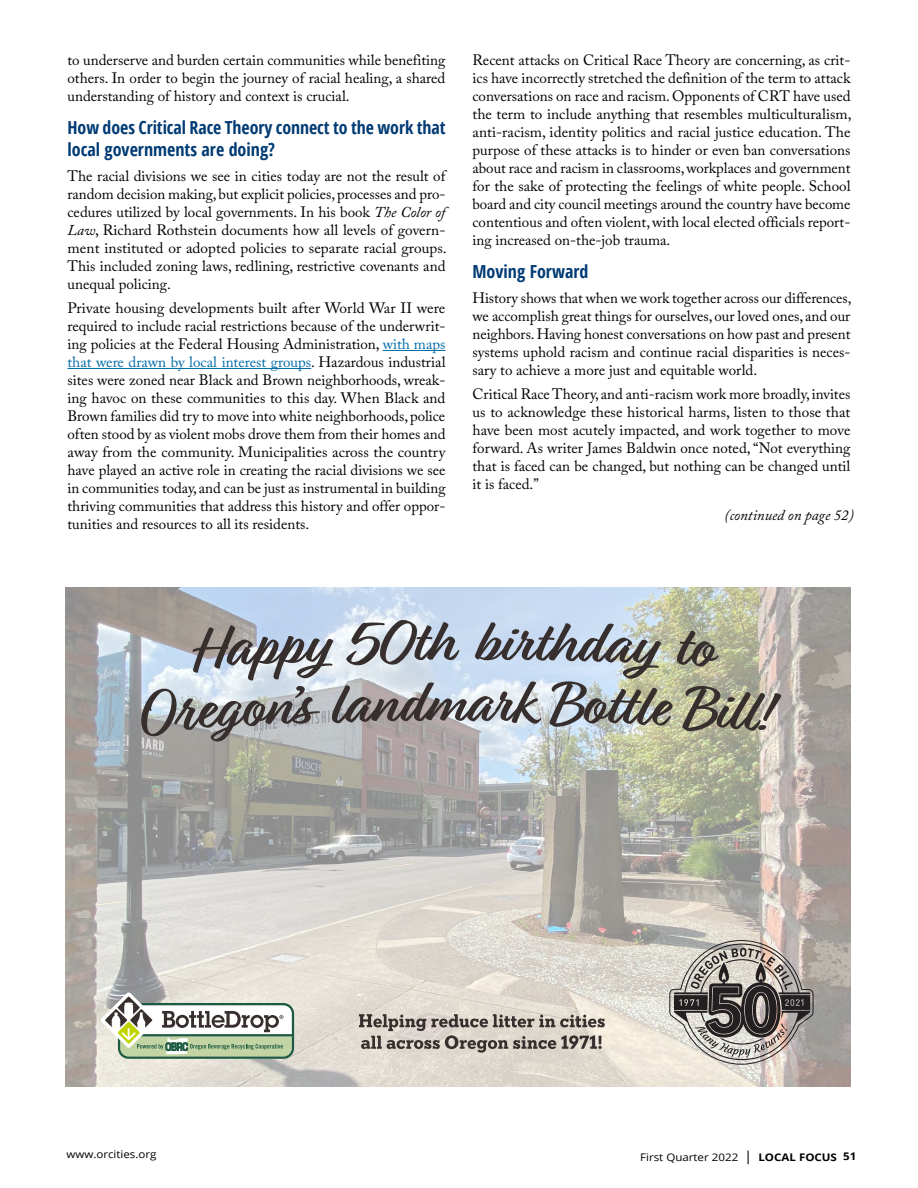
<style>
.page{position:relative;width:918px;height:1188px;background:#fff}
.page>*{position:absolute;margin:0;border:0;box-sizing:border-box;transform-origin:0 0}
.Body_text{font:700 condensed 18px/21.6px "Open Sans";color:#003b74}
.Body_text-2{font:15px/18px "Adobe Caslon Pro";color:#000;text-align:justify}
.Body_text-3{font:italic 15px "Adobe Caslon Pro";color:#000}
.t1{font:10.5px "Open Sans";color:#000;scale:1.1 1}
.s1{font-style:italic}
.s2{color:#006ba7}
.s3{font-size:13.5px}
.s4{font-weight:700}
</style>
<div class="page">
<hr style="left:383px;top:350px;width:63px;height:1px;background:#006ba7">
<hr style="left:68px;top:368px;width:243px;height:1px;background:#006ba7">
<svg style="left:66px;top:588px;width:784px;height:499px;background:#bfbdb8"></svg>
<svg style="left:101px;top:992px;width:193px;height:67px"></svg>
<svg style="left:669px;top:940px;width:144px;height:125px;background:#9a948f"></svg>
<svg style="left:359px;top:1014px;width:246px;height:39px;background:#b1aaa3"></svg>
<svg style="left:140px;top:618px;width:642px;height:124px;background:#a9adad"></svg>
<svg style="left:66px;top:588px;width:6px;height:2px"></svg>
<p class="Body_text-2" style="left:68px;top:51px;width:380px">to underserve and burden certain communities while benefiting others. In order to begin the journey of racial healing, a shared understanding of history and context is crucial.</p>
<p class="Body_text" style="left:68px;top:117px;width:380px">How does Critical Race Theory connect to the work that local governments are doing?</p>
<p class="Body_text-2" style="left:68px;top:166px;width:381px">The racial divisions we see in cities today are not the result of random decision making, but explicit policies, processes and pro&shy;cedures utilized by local governments. In his book <span class="s1">The Color of Law</span>, Richard Rothstein documents how all levels of govern&shy;ment instituted or adopted policies to separate racial groups.<br>This included zoning laws, redlining, restrictive covenants and unequal policing.</p>
<p class="Body_text-2" style="left:68px;top:299px;width:380px">Private housing developments built after World War II were required to include racial restrictions because of the underwrit&shy;ing policies at the Federal Housing Administration, <span class="s2">with maps that were drawn by local interest groups</span>. Hazardous industrial sites were zoned near Black and Brown neighborhoods, wreak&shy;ing havoc on these communities to this day. When Black and Brown families did try to move into white neighborhoods, police often stood by as violent mobs drove them from their homes and away from the community. Municipalities across the country have played an active role in creating the racial divisions we see in communities today, and can be just as instrumental in building thriving communities that address this history and offer oppor&shy;tunities and resources to all its residents.</p>
<p class="Body_text-2" style="left:472px;top:51px;width:381px">Recent attacks on Critical Race Theory are concerning, as crit&shy;ics have incorrectly stretched the definition of the term to attack conversations on race and racism. Opponents of CRT have used the term to include anything that resembles multiculturalism, anti-racism, identity politics and racial justice education. The purpose of these attacks is to hinder or even ban conversations about race and racism in classrooms, workplaces and government for the sake of protecting the feelings of white people. School board and city council meetings around the country have become contentious and often violent, with local elected officials report&shy;ing increased on-the-job trauma.</p>
<p class="Body_text" style="left:472px;top:261px;width:117px">Moving Forward</p>
<p class="Body_text-2" style="left:472px;top:289px;width:380px">History shows that when we work together across our differences, we accomplish great things for ourselves, our loved ones, and our neighbors. Having honest conversations on how past and present systems uphold racism and continue racial disparities is neces&shy;sary to achieve a more just and equitable world.</p>
<p class="Body_text-2" style="left:472px;top:385px;width:380px">Critical Race Theory, and anti-racism work more broadly, invites us to acknowledge these historical harms, listen to those that have been most acutely impacted, and work together to move forward. As writer James Baldwin once noted, “Not everything that is faced can be changed, but nothing can be changed until it is faced.”</p>
<p class="Body_text-3" style="left:725px;top:506px;width:131px">(continued on page 52)</p>
<p class="t1" style="left:66px;top:1147px;width:84px">www.orcities.org</p>
<p class="t1" style="left:640px;top:1150px;width:198px">First Quarter 2022 <span class="s3">|</span> <span class="s4">LOCAL FOCUS 51</span></p>
</div>
